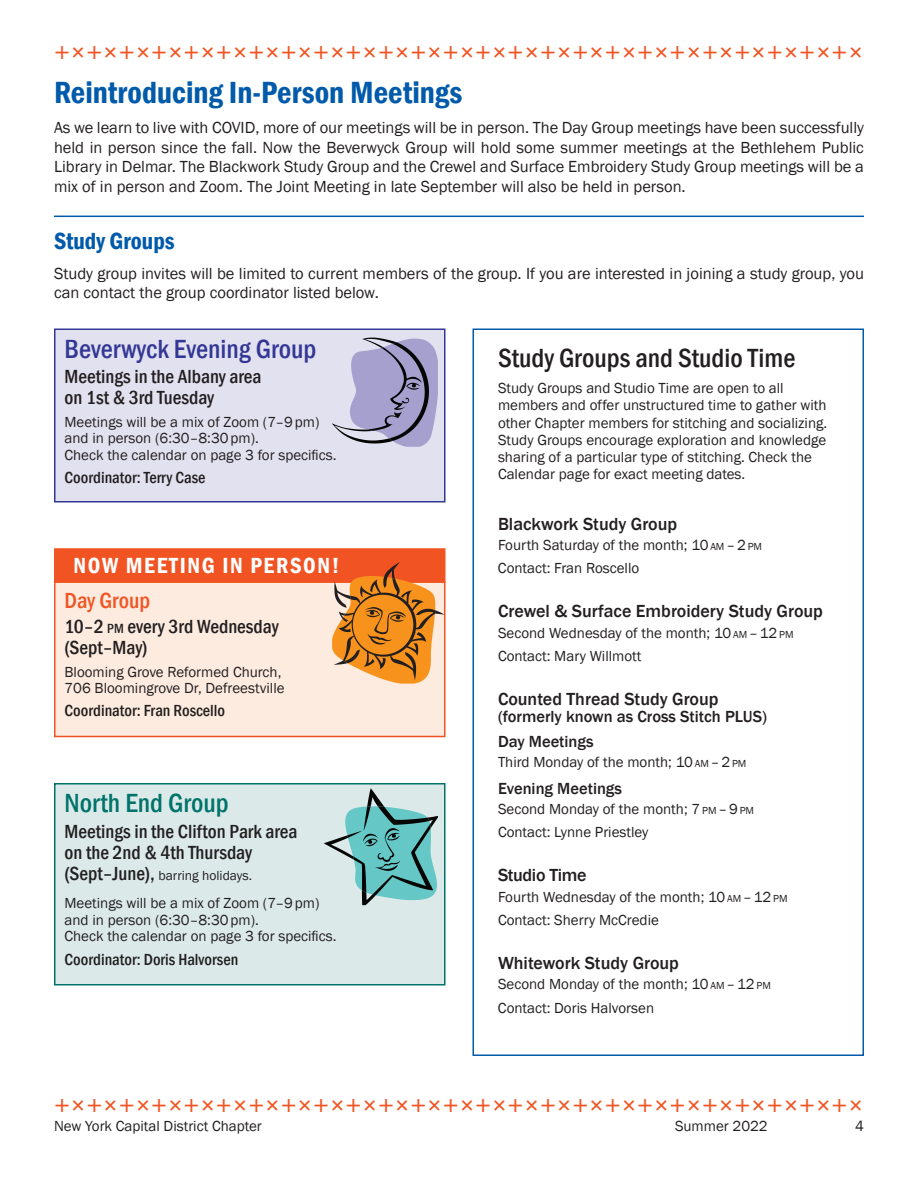
<style>
.page{position:relative;width:918px;height:1188px;background:#fff}
.page>*{position:absolute;margin:0;border:0;box-sizing:border-box;transform-origin:0 0}
.t1{font:600 condensed 31.5px "Franklin Gothic";color:#015aaa}
.t2{font:500 condensed 27px "Franklin Gothic";color:#231f20}
.t3{font:500 condensed 27px "Franklin Gothic";color:#333795}
.t4{font:500 condensed 27px "Franklin Gothic";color:#00736a}
.t5{font:600 condensed 24px "Franklin Gothic";color:#015aaa}
.t6{font:600 condensed 22.5px "Franklin Gothic";letter-spacing:.075em;color:#fff}
.t7{font:500 condensed 22.5px "Franklin Gothic";color:#f15422}
.t8{font:500 condensed 19.5px/21px "Franklin Gothic";color:#231f20}
.t9{font:500 18px "Franklin Gothic";color:#231f20}
.t10{font:500 18px "Franklin Gothic";letter-spacing:-.02em;color:#231f20}
.t11{font:16.5px/19.5px "Franklin Gothic";color:#231f20;text-align:justify}
.t12{font:500 condensed 16.5px "Franklin Gothic";color:#231f20}
.t13{font:500 16.5px/24.8px "Franklin Gothic";color:#231f20}
.t14{font:15px/16.5px "Franklin Gothic";color:#231f20}
.t15{font:13.5px "Franklin Gothic";color:#231f20}
.s1{font-size:13.65px}
.s2{font-weight:500;font-stretch:condensed;font-size:19.5px}
.s3{font-size:10.5px}
</style>
<div class="page">
<div style="left:55px;top:784px;width:390px;height:201px;background:#dbeae9"></div>
<div style="left:54px;top:783px;width:392px;height:203px;border:2px solid #00736a"></div>
<svg style="left:324px;top:788px;width:114px;height:117px"></svg>
<div style="left:472px;top:328px;width:392px;height:728px;border:2px solid #015aaa"></div>
<div style="left:55px;top:329px;width:390px;height:173px;background:#e2e1f0"></div>
<div style="left:54px;top:328px;width:392px;height:174px;border:2px solid #333795"></div>
<svg style="left:332px;top:338px;width:106px;height:109px"></svg>
<hr style="left:54px;top:216px;width:810px;height:1px;background:#015aaa">
<div style="left:55px;top:582px;width:390px;height:154px;background:#fdebdf"></div>
<div style="left:54px;top:581px;width:392px;height:156px;border:2px solid #f15422"></div>
<div style="left:55px;top:549px;width:390px;height:33px;background:#f15422"></div>
<div style="left:54px;top:548px;width:392px;height:35px;border:2px solid #f15422"></div>
<svg style="left:332px;top:562px;width:113px;height:122px"></svg>
<h1 class="t1" style="left:54px;top:71px;width:410px">Reintroducing In-Person Meetings</h1>
<p class="t11" style="left:54px;top:118px;width:812px">As we learn to live with COVID, more of our meetings will be in person. The Day Group meetings have been successfully held in person since the fall. Now the Beverwyck Group will hold some summer meetings at the Bethlehem Public Library in Delmar. The Blackwork Study Group and the Crewel and Surface Embroidery Study Group meetings will be a mix of in person and Zoom. The Joint Meeting in late September will also be held in person.</p>
<h3 class="t5" style="left:54px;top:225px;width:122px">Study Groups</h3>
<p class="t11" style="left:54px;top:264px;width:812px">Study group invites will be limited to current members of the group. If you are interested in joining a study group, you can contact the group coordinator listed below.</p>
<h2 class="t3" style="left:64px;top:331px;width:254px">Beverwyck Evening Group</h2>
<h3 class="t8" style="left:64px;top:366px;width:198px">Meetings in the Albany area on 1st &amp; 3rd Tuesday</h3>
<p class="t14" style="left:64px;top:414px;width:274px">Meetings will be a mix of Zoom (7–9pm) and in person (6:30–8:30pm).<br>Check the calendar on page 3 for specifics.</p>
<p class="t12" style="left:64px;top:467px;width:142px">Coordinator: Terry Case</p>
<h3 class="t6" style="left:74px;top:550px;width:268px">NOW MEETING IN PERSON!</h3>
<h3 class="t7" style="left:64px;top:585px;width:87px">Day Group</h3>
<h3 class="t8" style="left:64px;top:616px;width:216px">10–2 <span class="s1">pm</span> every 3rd Wednesday (Sept–May)</h3>
<p class="t14" style="left:64px;top:664px;width:222px">Blooming Grove Reformed Church,<br>706 Bloomingrove Dr, Defreestville</p>
<p class="t12" style="left:64px;top:700px;width:162px">Coordinator: Fran Roscello</p>
<h2 class="t4" style="left:64px;top:786px;width:166px">North End Group</h2>
<h3 class="t8" style="left:64px;top:821px;width:234px">Meetings in the Clifton Park area on the 2nd &amp; 4th Thursday</h3>
<p class="t15" style="left:64px;top:867px;width:189px"><span class="s2">(Sept–June),</span> barring holidays.</p>
<p class="t14" style="left:64px;top:895px;width:274px">Meetings will be a mix of Zoom (7–9pm) and in person (6:30–8:30pm).<br>Check the calendar on page 3 for specifics.</p>
<p class="t12" style="left:64px;top:948px;width:175px">Coordinator: Doris Halvorsen</p>
<h2 class="t2" style="left:498px;top:340px;width:299px">Study Groups and Studio Time</h2>
<p class="t14" style="left:498px;top:380px;width:331px;line-height:17.2px">Study Groups and Studio Time are open to all members and offer unstructured time to gather with other Chapter members for stitching and socializing.<br>Study Groups encourage exploration and knowledge sharing of a particular type of stitching. Check the Calendar page for exact meeting dates.</p>
<p class="t9" style="left:498px;top:513px;width:181px">Blackwork Study Group</p>
<p class="t14" style="left:498px;top:534px;width:266px;line-height:23.2px">Fourth Saturday of the month; 10 <span class="s3">AM</span> –2 <span class="s3">PM<br></span>Contact: Fran Roscello</p>
<p class="t9" style="left:498px;top:600px;width:326px">Crewel &amp; Surface Embroidery Study Group</p>
<p class="t14" style="left:498px;top:621px;width:297px;line-height:23.2px">Second Wednesday of the month; 10 <span class="s3">AM</span> –12 <span class="s3">PM<br></span>Contact: Mary Willmott</p>
<p class="t9" style="left:498px;top:688px;width:222px">Counted Thread Study Group</p>
<p class="t13" style="left:498px;top:705px;width:271px">(formerly known as Cross Stitch PLUS)<br>Day Meetings</p>
<p class="t14" style="left:498px;top:754px;width:250px">Third Monday of the month; 10 <span class="s3">AM</span> –2 <span class="s3">PM</span></p>
<p class="t13" style="left:498px;top:776px;width:126px">Evening Meetings</p>
<p class="t14" style="left:498px;top:798px;width:258px;line-height:23.2px">Second Monday of the month; 7 <span class="s3">PM</span> –9 <span class="s3">PM<br></span>Contact: Lynne Priestley</p>
<p class="t10" style="left:498px;top:864px;width:90px">Studio Time</p>
<p class="t14" style="left:498px;top:885px;width:291px;line-height:23.2px">Fourth Wednesday of the month; 10 <span class="s3">AM</span> –12 <span class="s3">PM<br></span>Contact: Sherry McCredie</p>
<p class="t9" style="left:498px;top:952px;width:183px">Whitework Study Group</p>
<p class="t14" style="left:498px;top:973px;width:274px;line-height:23.2px">Second Monday of the month; 10 <span class="s3">AM</span> –12 <span class="s3">PM<br></span>Contact: Doris Halvorsen</p>
<p class="t14" style="left:54px;top:1118px;width:209px">New York Capital District Chapter</p>
<p class="t14" style="left:675px;top:1118px;width:94px">Summer 2022</p>
<p class="t14" style="left:855px;top:1118px;width:10px">4</p>
</div>
